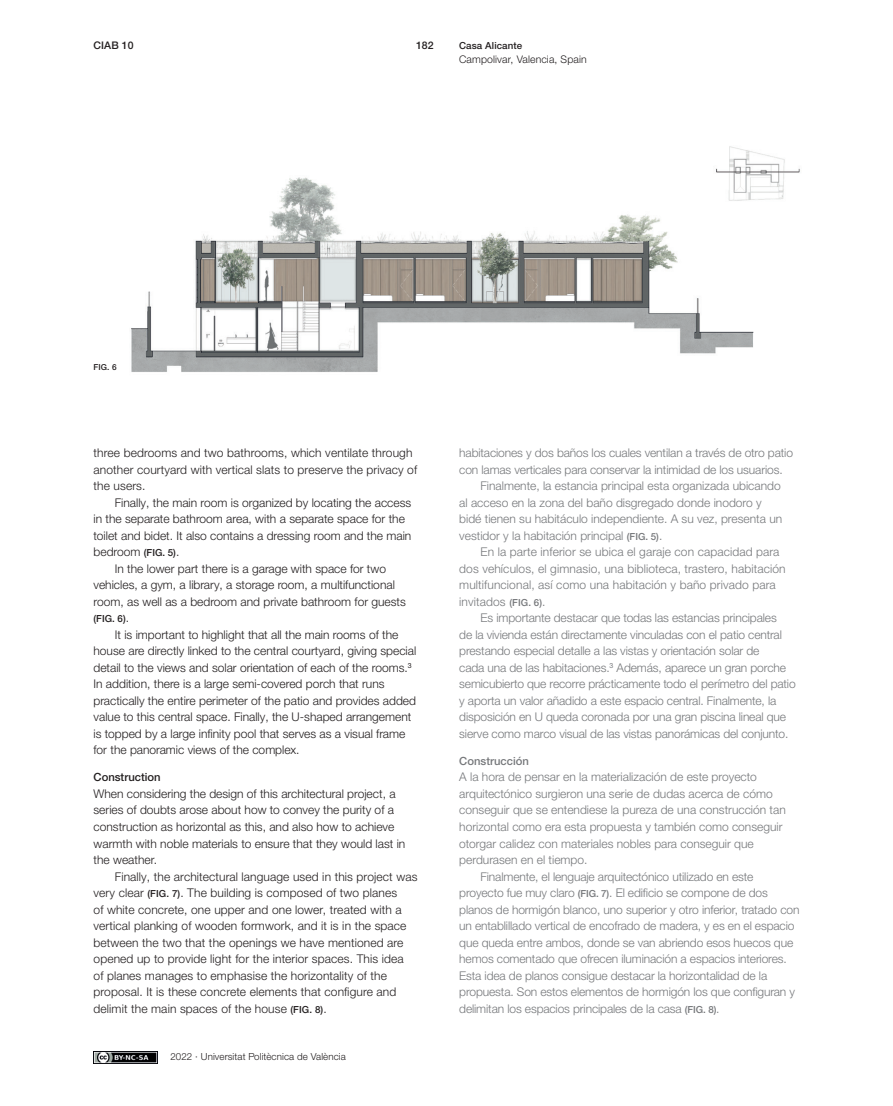
<style>
.page{position:relative;width:893px;height:1106px;background:#fff}
.page>*{position:absolute;margin:0;border:0;box-sizing:border-box;transform-origin:0 0}
.t1{font:300 12px "Helvetica Neue LTW1 G";letter-spacing:-.01em;color:#76787b}
.t2{font:300 12px/16.5px "Helvetica Neue LTW1 G";color:#231f20}
.t3{font:300 12px "Helvetica Neue LTW1 G";letter-spacing:.01em;color:#76787b}
.t4{font:500 11.25px "Helvetica Neue LTW1 G";color:#76787b}
.t5{font:500 11.25px "Helvetica Neue LTW1 G";color:#231f20}
.t6{font:300 10.5px "Helvetica Neue LTW1 G";letter-spacing:.01em;color:#231f20}
.t7{font:500 10.5px "Helvetica Neue LTW1 G";letter-spacing:.01em;color:#231f20}
.t8{font:300 9.75px "Helvetica Neue LTW1 G";letter-spacing:.01em;color:#231f20}
.t9{font:500 9.75px "Helvetica Neue LTW1 G";letter-spacing:.01em;color:#231f20}
.t10{font:500 8.25px "Helvetica Neue LTW1 G";color:#231f20}
.s1{font-weight:500;font-size:9.75px}
.s2{font-weight:300;font-size:12px}
</style>
<div class="page">
<img style="left:94px;top:1051px;width:64px;height:12px">
<img style="left:131px;top:177px;width:623px;height:195px">
<img style="left:711px;top:146px;width:89px;height:73px">
<p class="t7" style="left:94px;top:39px;width:42px">CIAB 10</p>
<p class="t7" style="left:416px;top:39px;width:19px">182</p>
<p class="t9" style="left:459px;top:40px;width:64px">Casa Alicante</p>
<p class="t6" style="left:459px;top:53px;width:129px">Campolivar, Valencia, Spain</p>
<p class="t10" style="left:94px;top:362px;width:25px">FIG. 6</p>
<p class="t2" style="left:94px;top:444px;width:325px">three bedrooms and two bathrooms, which ventilate through another courtyard with vertical slats to preserve the privacy of the users.</p>
<p class="t2" style="left:115px;top:494px;width:298px">Finally, the main room is organized by locating the access</p>
<p class="t2" style="left:94px;top:510px;width:313px">in the separate bathroom area, with a separate space for the</p>
<p class="t2" style="left:94px;top:527px;width:319px">toilet and bidet. It also contains a dressing room and the main</p>
<p class="t2" style="left:94px;top:543px;width:87px">bedroom <span class="s1">(FIG. 5)</span>.</p>
<p class="t2" style="left:115px;top:560px;width:273px">In the lower part there is a garage with space for two</p>
<p class="t2" style="left:94px;top:576px;width:303px">vehicles, a gym, a library, a storage room, a multifunctional</p>
<p class="t2" style="left:94px;top:593px;width:314px">room, as well as a bedroom and private bathroom for guests</p>
<p class="t9" style="left:94px;top:613px;width:37px">(FIG. 6)<span class="s2">.</span></p>
<p class="t2" style="left:94px;top:626px;width:324px;text-indent:21px">It is important to highlight that all the main rooms of the house are directly linked to the central courtyard, giving special detail to the views and solar orientation of each of the rooms.<sup>3<br></sup>In addition, there is a large semi-covered porch that runs practically the entire perimeter of the patio and provides added value to this central space. Finally, the U-shaped arrangement is topped by a large infinity pool that serves as a visual frame for the panoramic views of the complex.</p>
<p class="t5" style="left:94px;top:770px;width:69px">Construction</p>
<p class="t2" style="left:94px;top:785px;width:313px">When considering the design of this architectural project, a series of doubts arose about how to convey the purity of a construction as horizontal as this, and also how to achieve warmth with noble materials to ensure that they would last in the weather.</p>
<p class="t2" style="left:94px;top:868px;width:325px;text-indent:21px">Finally, the architectural language used in this project was very clear <span class="s1">(FIG. 7)</span>. The building is composed of two planes<br>of white concrete, one upper and one lower, treated with a vertical planking of wooden formwork, and it is in the space between the two that the openings we have mentioned are opened up to provide light for the interior spaces. This idea<br>of planes manages to emphasise the horizontality of the proposal. It is these concrete elements that configure and delimit the main spaces of the house <span class="s1">(FIG. 8)</span>.</p>
<p class="t8" style="left:170px;top:1050px;width:177px">2022 · Universitat Politècnica de València</p>
<p class="t1" style="left:459px;top:445px;width:335px">habitaciones y dos baños los cuales ventilan a través de otro patio</p>
<p class="t1" style="left:459px;top:462px;width:325px">con lamas verticales para conservar la intimidad de los usuarios.</p>
<p class="t1" style="left:480px;top:478px;width:302px">Finalmente, la estancia principal esta organizada ubicando</p>
<p class="t1" style="left:459px;top:495px;width:304px">al acceso en la zona del baño disgregado donde inodoro y</p>
<p class="t1" style="left:459px;top:511px;width:325px">bidé tienen su habitáculo independiente. A su vez, presenta un</p>
<p class="t1" style="left:459px;top:528px;width:205px">vestidor y la habitación principal <span class="s1">(FIG. 5)</span>.</p>
<p class="t3" style="left:480px;top:544px;width:300px">En la parte inferior se ubica el garaje con capacidad para</p>
<p class="t3" style="left:459px;top:561px;width:328px">dos vehículos, el gimnasio, una biblioteca, trastero, habitación</p>
<p class="t3" style="left:459px;top:577px;width:318px">multifuncional, así como una habitación y baño privado para</p>
<p class="t3" style="left:459px;top:594px;width:88px">invitados <span class="s1">(FIG. 6)</span>.</p>
<p class="t1" style="left:480px;top:610px;width:298px">Es importante destacar que todas las estancias principales</p>
<p class="t1" style="left:459px;top:627px;width:324px">de la vivienda están directamente vinculadas con el patio central</p>
<p class="t1" style="left:459px;top:643px;width:302px">prestando especial detalle a las vistas y orientación solar de</p>
<p class="t1" style="left:459px;top:660px;width:328px">cada una de las habitaciones.<sup>3</sup> Además, aparece un gran porche</p>
<p class="t1" style="left:459px;top:676px;width:338px">semicubierto que recorre prácticamente todo el perímetro del patio</p>
<p class="t1" style="left:459px;top:693px;width:319px">y aporta un valor añadido a este espacio central. Finalmente, la</p>
<p class="t1" style="left:459px;top:709px;width:328px">disposición en U queda coronada por una gran piscina lineal que</p>
<p class="t1" style="left:459px;top:726px;width:331px">sierve como marco visual de las vistas panorámicas del conjunto.</p>
<p class="t4" style="left:459px;top:754px;width:71px">Construcción</p>
<p class="t1" style="left:459px;top:770px;width:299px">A la hora de pensar en la materialización de este proyecto</p>
<p class="t1" style="left:459px;top:786px;width:315px">arquitectónico surgieron una serie de dudas acerca de cómo</p>
<p class="t1" style="left:459px;top:803px;width:328px">conseguir que se entendiese la pureza de una construcción tan</p>
<p class="t1" style="left:459px;top:819px;width:325px">horizontal como era esta propuesta y también como conseguir</p>
<p class="t1" style="left:459px;top:836px;width:296px">otorgar calidez con materiales nobles para conseguir que</p>
<p class="t1" style="left:459px;top:852px;width:130px">perdurasen en el tiempo.</p>
<p class="t1" style="left:480px;top:869px;width:274px">Finalmente, el lenguaje arquitectónico utilizado en este</p>
<p class="t1" style="left:459px;top:885px;width:310px">proyecto fue muy claro <span class="s1">(FIG. 7)</span>. El edificio se compone de dos</p>
<p class="t1" style="left:459px;top:902px;width:342px">planos de hormigón blanco, uno superior y otro inferior, tratado con</p>
<p class="t1" style="left:459px;top:918px;width:337px">un entablillado vertical de encofrado de madera, y es en el espacio</p>
<p class="t1" style="left:459px;top:935px;width:335px">que queda entre ambos, donde se van abriendo esos huecos que</p>
<p class="t1" style="left:459px;top:951px;width:329px">hemos comentado que ofrecen iluminación a espacios interiores.</p>
<p class="t1" style="left:459px;top:968px;width:310px">Esta idea de planos consigue destacar la horizontalidad de la</p>
<p class="t1" style="left:459px;top:984px;width:337px">propuesta. Son estos elementos de hormigón los que configuran y</p>
<p class="t1" style="left:459px;top:1001px;width:262px">delimitan los espacios principales de la casa <span class="s1">(FIG. 8)</span>.</p>
</div>
